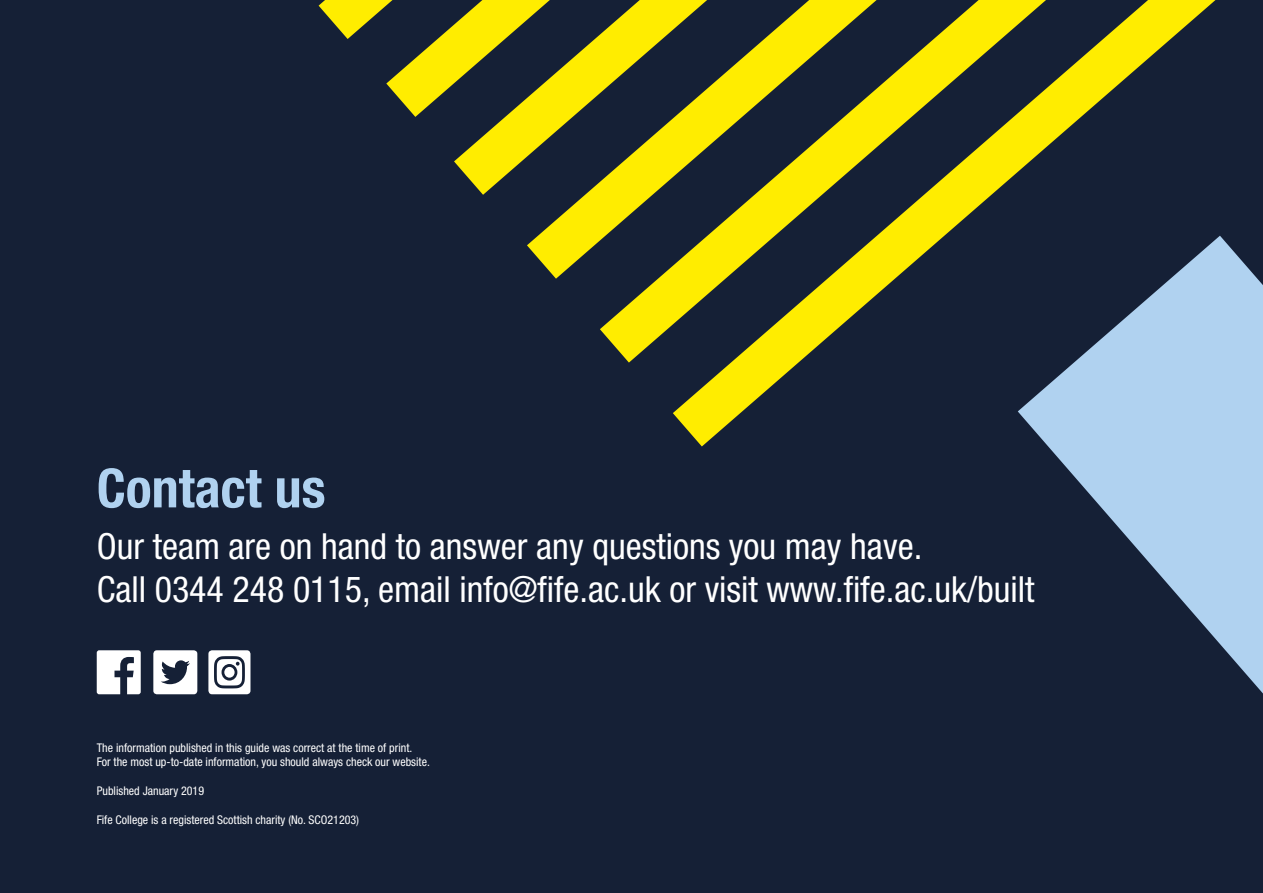
<style>
.page{position:relative;width:1263px;height:893px;background:#152036}
.page>*{position:absolute;margin:0;border:0;box-sizing:border-box;transform-origin:0 0}
.t1{font:700 condensed 54px "Helvetica Neue LT Std";color:#b0d2f0}
.t2{font:condensed 36px/43.2px "Helvetica Neue LT Std";color:#fff}
.t3{font:condensed 12px/14.4px "Helvetica Neue LT Std";color:#fff}
</style>
<div class="page">
<svg style="left:208px;top:650px;width:42px;height:44px"></svg>
<svg style="left:153px;top:650px;width:44px;height:44px"></svg>
<svg style="left:97px;top:650px;width:44px;height:44px"></svg>
<svg style="left:1048px;top:236px;width:215px;height:457px;fill:#b0d2f0"></svg>
<svg style="left:319px;top:0;width:135px;height:117px"></svg>
<svg style="left:454px;top:0;width:73px;height:195px"></svg>
<svg style="left:527px;top:0;width:73px;height:279px"></svg>
<svg style="left:600px;top:0;width:73px;height:363px"></svg>
<svg style="left:673px;top:0;width:542px;height:446px"></svg>
<h1 class="t1" style="left:97px;top:455px;width:230px">Contact us</h1>
<h2 class="t2" style="left:97px;top:524px;width:939px">Our team are on hand to answer any questions you may have.<br>Call 0344 248 0115, email info@fife.ac.uk or visit www.fife.ac.uk/built</h2>
<p class="t3" style="left:97px;top:740px;width:335px">The information published in this guide was correct at the time of print.<br>For the most up-to-date information, you should always check our website.</p>
<p class="t3" style="left:97px;top:784px;width:109px">Published January 2019</p>
<p class="t3" style="left:97px;top:812px;width:264px">Fife College is a registered Scottish charity (No. SCO21203)</p>
</div>
